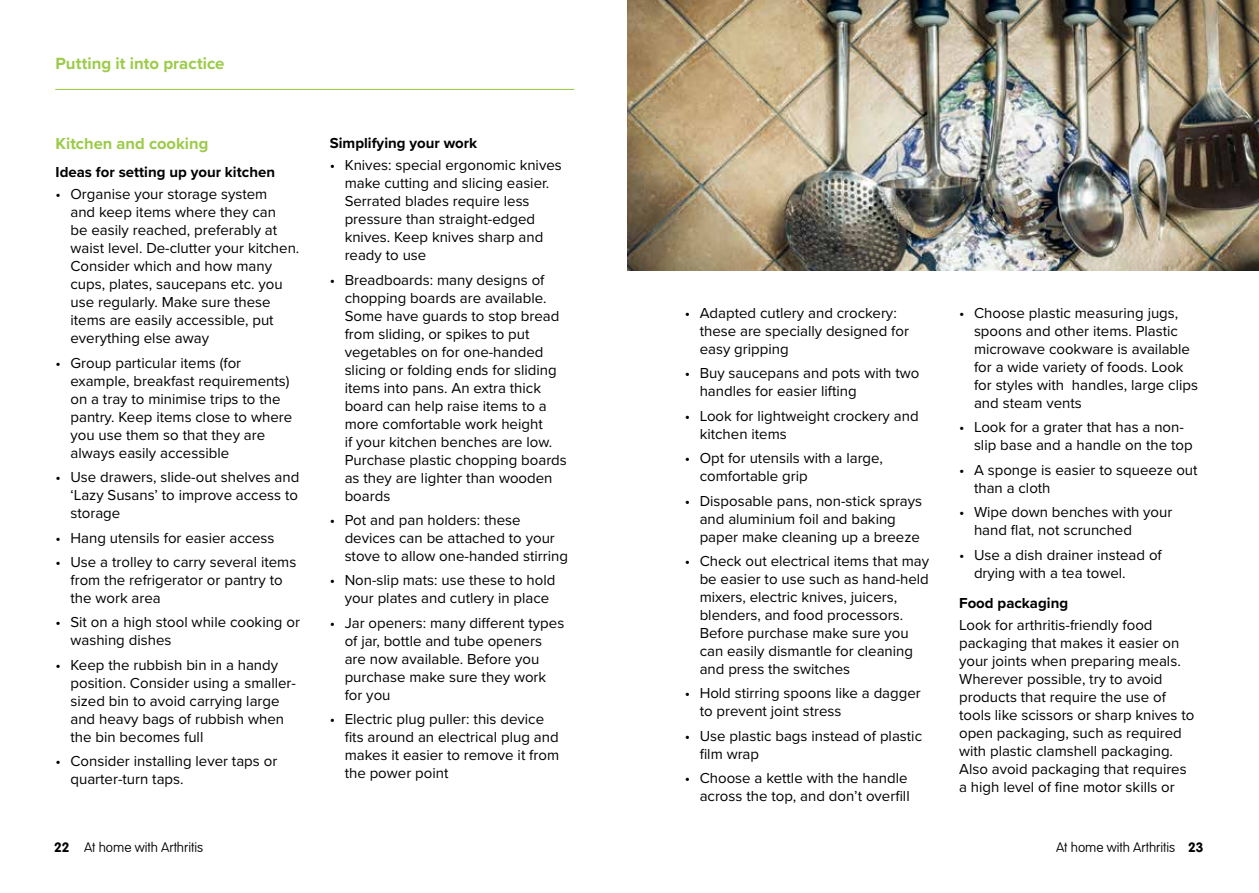
<style>
.page{position:relative;width:1259px;height:893px;background:#fff}
.page>*{position:absolute;margin:0;border:0;box-sizing:border-box;transform-origin:0 0}
.t1{font:700 16.8px "Proxima Nova";color:#9bcb48}
.t2{font:700 16.5px "Proxima Nova";color:#9bcb48}
.t3{font:15px/18px "Proxima Nova";color:#000}
.t4{font:700 15px "Proxima Nova";color:#000}
.t5{font:100 13.5px "VAG Rounded";color:#000}
.s1{font-family:"VAG Rounded Bold";font-weight:400}
</style>
<div class="page">
<hr style="left:55px;top:89px;width:519px;height:1px;background:#9bcb48">
<img style="left:627px;top:0;width:632px;height:270px">
<p class="t1" style="left:56px;top:50px;width:170px">Putting it into practice</p>
<p class="t2" style="left:56px;top:131px;width:154px">Kitchen and cooking</p>
<p class="t4" style="left:56px;top:161px;width:221px">Ideas for setting up your kitchen</p>
<p class="t3" style="left:70px;top:185px;width:230px;text-indent:-15px">• Organise your storage system<br>and keep items where they can<br>be easily reached, preferably at waist level. De-clutter your kitchen.<br>Consider which and how many cups, plates, saucepans etc. you use regularly. Make sure these items are easily accessible, put everything else away</p>
<p class="t3" style="left:70px;top:353px;width:223px;text-indent:-15px">• Group particular items (for example, breakfast requirements) on a tray to minimise trips to the pantry. Keep items close to where you use them so that they are always easily accessible</p>
<p class="t3" style="left:70px;top:467px;width:230px;text-align:justify;text-indent:-15px">• Use drawers, slide-out shelves and ‘Lazy Susans’ to improve access to storage</p>
<p class="t3" style="left:56px;top:528px;width:220px">• Hang utensils for easier access</p>
<p class="t3" style="left:70px;top:552px;width:227px;text-indent:-15px">• Use a trolley to carry several items from the refrigerator or pantry to the work area</p>
<p class="t3" style="left:70px;top:613px;width:231px;text-indent:-15px">• Sit on a high stool while cooking or washing dishes</p>
<p class="t3" style="left:70px;top:655px;width:227px;text-indent:-15px">• Keep the rubbish bin in a handy position. Consider using a smaller&shy;sized bin to avoid carrying large and heavy bags of rubbish when the bin becomes full</p>
<p class="t3" style="left:70px;top:751px;width:208px;text-indent:-15px">• Consider installing lever taps or quarter-turn taps.</p>
<p class="t4" style="left:330px;top:132px;width:149px">Simplifying your work</p>
<p class="t3" style="left:345px;top:155px;width:219px;text-indent:-15px">• Knives: special ergonomic knives make cutting and slicing easier.<br>Serrated blades require less pressure than straight-edged knives. Keep knives sharp and ready to use</p>
<p class="t3" style="left:345px;top:270px;width:224px;text-indent:-15px">• Breadboards: many designs of chopping boards are available.<br>Some have guards to stop bread from sliding, or spikes to put vegetables on for one-handed slicing or folding ends for sliding items into pans. An extra thick board can help raise items to a more comfortable work height<br>if your kitchen benches are low.<br>Purchase plastic chopping boards as they are lighter than wooden boards</p>
<p class="t3" style="left:345px;top:510px;width:225px;text-indent:-15px">• Pot and pan holders: these devices can be attached to your stove to allow one-handed stirring</p>
<p class="t3" style="left:330px;top:571px;width:227px;text-align:center">• Non-slip mats: use these to hold your plates and cutlery in place</p>
<p class="t3" style="left:345px;top:613px;width:221px;text-indent:-15px">• Jar openers: many different types of jar, bottle and tube openers are now available. Before you purchase make sure they work for you</p>
<p class="t3" style="left:345px;top:709px;width:216px;text-indent:-15px">• Electric plug puller: this device fits around an electrical plug and makes it easier to remove it from the power point</p>
<p class="t3" style="left:699px;top:303px;width:211px;text-indent:-15px">• Adapted cutlery and crockery: these are specially designed for easy gripping</p>
<p class="t3" style="left:699px;top:364px;width:221px;text-indent:-15px">• Buy saucepans and pots with two handles for easier lifting</p>
<p class="t3" style="left:699px;top:406px;width:220px;text-indent:-15px">• Look for lightweight crockery and kitchen items</p>
<p class="t3" style="left:699px;top:448px;width:185px;text-indent:-15px">• Opt for utensils with a large, comfortable grip</p>
<p class="t3" style="left:699px;top:491px;width:224px;text-indent:-15px">• Disposable pans, non-stick sprays and aluminium foil and baking paper make cleaning up a breeze</p>
<p class="t3" style="left:699px;top:551px;width:231px;text-indent:-15px">• Check out electrical items that may be easier to use such as hand-held mixers, electric knives, juicers, blenders, and food processors.<br>Before purchase make sure you can easily dismantle for cleaning and press the switches</p>
<p class="t3" style="left:699px;top:684px;width:223px;text-indent:-15px">• Hold stirring spoons like a dagger to prevent joint stress</p>
<p class="t3" style="left:699px;top:726px;width:224px;text-indent:-15px">• Use plastic bags instead of plastic film wrap</p>
<p class="t3" style="left:685px;top:768px;width:226px;text-align:right">• Choose a kettle with the handle across the top, and don’t overfill</p>
<p class="t3" style="left:974px;top:303px;width:225px;text-indent:-15px">• Choose plastic measuring jugs, spoons and other items. Plastic microwave cookware is available for a wide variety of foods. Look for styles with handles, large clips and steam vents</p>
<p class="t3" style="left:974px;top:418px;width:220px;text-indent:-15px">• Look for a grater that has a non&shy;slip base and a handle on the top</p>
<p class="t3" style="left:974px;top:460px;width:225px;text-indent:-15px">• A sponge is easier to squeeze out than a cloth</p>
<p class="t3" style="left:974px;top:502px;width:200px;text-indent:-15px">• Wipe down benches with your hand flat, not scrunched</p>
<p class="t3" style="left:974px;top:545px;width:189px;text-indent:-15px">• Use a dish drainer instead of drying with a tea towel.</p>
<p class="t4" style="left:959px;top:591px;width:111px">Food packaging</p>
<p class="t3" style="left:959px;top:615px;width:237px">Look for arthritis-friendly food packaging that makes it easier on your joints when preparing meals.<br>Wherever possible, try to avoid products that require the use of tools like scissors or sharp knives to open packaging, such as required with plastic clamshell packaging.<br>Also avoid packaging that requires a high level of fine motor skills or</p>
<p class="t5" style="left:54px;top:840px;width:151px"><span class="s1">22</span> At home with Arthritis</p>
<p class="t5" style="left:1056px;top:840px;width:149px">At home with Arthritis <span class="s1">23</span></p>
</div>
